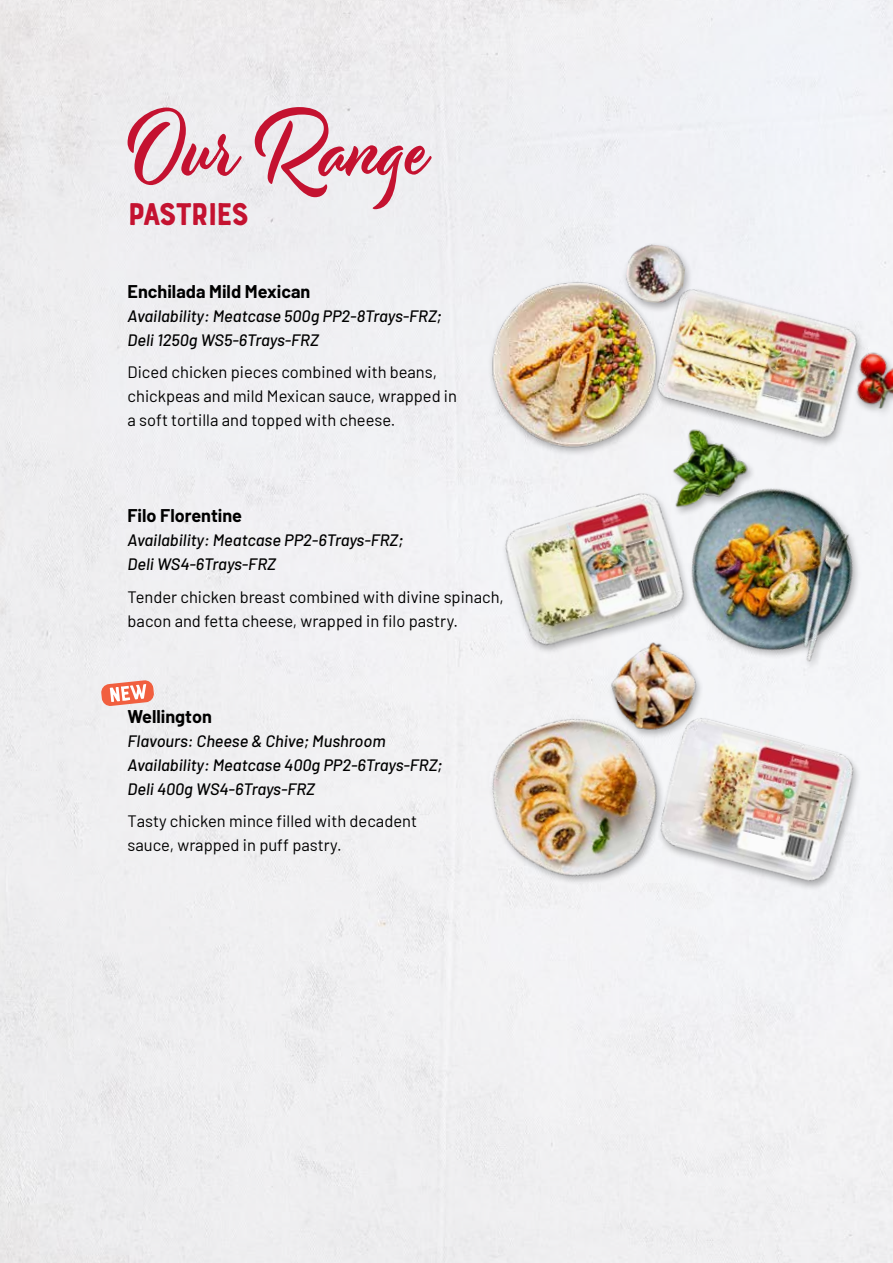
<style>
.page{position:relative;width:893px;height:1263px;background:#f0eff2}
.page>*{position:absolute;margin:0;border:0;box-sizing:border-box;transform-origin:0 0}
.t1{font:33px "Bourton Hand Base";letter-spacing:-.06em;color:#c41230}
.t2{font:700 18px "Barlow";color:#000}
.t3{font:16.5px/24px "Barlow";color:#000}
.t4{font:italic 500 16.5px/24px "Barlow";color:#000}
</style>
<div class="page">
<svg style="left:128px;top:107px;width:304px;height:102px"></svg>
<svg style="left:101px;top:680px;width:53px;height:26px"></svg>
<img style="left:664px;top:272px;width:208px;height:185px">
<img style="left:496px;top:481px;width:167px;height:178px">
<img style="left:691px;top:700px;width:186px;height:201px">
<img style="left:484px;top:277px;width:179px;height:178px">
<img style="left:663px;top:458px;width:230px;height:242px">
<img style="left:462px;top:685px;width:229px;height:228px">
<img style="left:660px;top:417px;width:100px;height:100px">
<div style="left:622px;top:242px;width:71px;height:71px;background:#000;opacity:.3"></div>
<img style="left:623px;top:242px;width:65px;height:64px">
<div style="left:852px;top:351px;width:41px;height:68px;background:#f3f4f7"></div>
<img style="left:846px;top:342px;width:47px;height:68px">
<img style="left:602px;top:635px;width:103px;height:104px">
<h1 class="t1" style="left:128px;top:194px;width:123px">PASTRIES</h1>
<p class="t2" style="left:128px;top:278px;width:184px">Enchilada Mild Mexican</p>
<p class="t4" style="left:128px;top:302px;width:316px">Availability: Meatcase 500g PP2-8Trays-FRZ;<br>Deli 1250g WS5-6Trays-FRZ</p>
<p class="t3" style="left:128px;top:359px;width:331px">Diced chicken pieces combined with beans, chickpeas and mild Mexican sauce, wrapped in a soft tortilla and topped with cheese.</p>
<p class="t2" style="left:128px;top:502px;width:116px">Filo Florentine</p>
<p class="t4" style="left:128px;top:527px;width:277px">Availability: Meatcase PP2-6Trays-FRZ;<br>Deli WS4-6Trays-FRZ</p>
<p class="t3" style="left:128px;top:583px;width:378px">Tender chicken breast combined with divine spinach, bacon and fetta cheese, wrapped in filo pastry.</p>
<p class="t2" style="left:128px;top:703px;width:86px">Wellington</p>
<p class="t4" style="left:128px;top:727px;width:317px">Flavours: Cheese &amp; Chive; Mushroom<br>Availability: Meatcase 400g PP2-6Trays-FRZ;<br>Deli 400g WS4-6Trays-FRZ</p>
<p class="t3" style="left:128px;top:808px;width:291px">Tasty chicken mince filled with decadent sauce, wrapped in puff pastry.</p>
</div>
